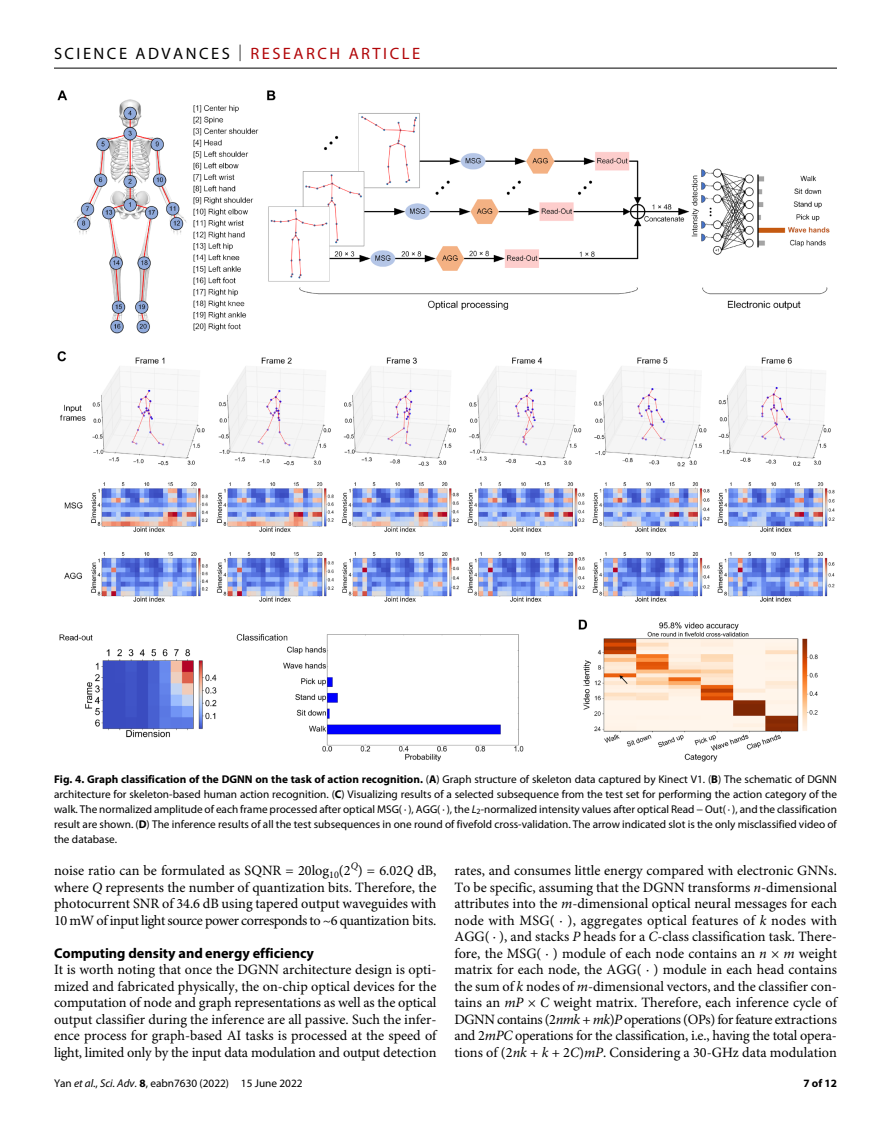
<style>
.page{position:relative;width:891px;height:1134px;background:#fff}
.page>*{position:absolute;margin:0;border:0;box-sizing:border-box;transform-origin:0 0}
.t1{font:16.5px "Myriad Pro";letter-spacing:.15em;color:#000}
.t2{font:14.25px/16.5px "Minion Pro";letter-spacing:-.02em;color:#000;text-align:justify}
.t3{font:700 14.25px "Myriad Pro";color:#000}
.t4{font:11.25px/15px "Myriad Pro";color:#000;text-align:justify}
.t5{font:700 11.25px "Myriad Pro";color:#000}
.s1{font-weight:300}
.s2{color:#b10508}
.s3{font-weight:700}
.s4{font-style:italic}
</style>
<div class="page">
<hr style="left:54px;top:68px;width:783px;height:1px;background:#000">
<img style="left:57px;top:90px;width:777px;height:671px">
<p class="t1" style="left:54px;top:40px;width:368px">SCIENCE ADVANCES <span class="s1">|</span> <span class="s2">RESEARCH ARTICLE</span></p>
<p class="t4" style="left:54px;top:772px;width:785px"><span class="s3">Fig. 4. Graph classification of the DGNN on the task of action recognition.</span> (<span class="s3">A</span>) Graph structure of skeleton data captured by Kinect V1. (<span class="s3">B</span>) The schematic of DGNN architecture for skeleton-based human action recognition. (<span class="s3">C</span>) Visualizing results of a selected subsequence from the test set for performing the action category of the walk. The normalized amplitude of each frame processed after optical MSG( · ), AGG( · ), the <span class="s4">L</span><sub>2</sub>-normalized intensity values after optical Read − Out( · ), and the classification result are shown. (<span class="s3">D</span>) The inference results of all the test subsequences in one round of fivefold cross-validation. The arrow indicated slot is the only misclassified video of the database.</p>
<p class="t2" style="left:54px;top:864px;width:384px">noise ratio can be formulated as SQNR = 20log<sub>10</sub>(2<sup>Q</sup>) = 6.02<span class="s4">Q</span> dB, where <span class="s4">Q</span> represents the number of quantization bits. Therefore, the photocurrent SNR of 34.6 dB using tapered output waveguides with 10 mW of input light source power corresponds to ~6 quantization bits.</p>
<p class="t3" style="left:54px;top:942px;width:261px">Computing density and energy efficiency</p>
<p class="t2" style="left:54px;top:963px;width:384px">It is worth noting that once the DGNN architecture design is opti&shy;mized and fabricated physically, the on-chip optical devices for the computation of node and graph representations as well as the optical output classifier during the inference are all passive. Such the infer&shy;ence process for graph-based AI tasks is processed at the speed of light, limited only by the input data modulation and output detection</p>
<p class="t4" style="left:54px;top:1076px;width:250px">Yan <span class="s4">et al</span>., <span class="s4">Sci. Adv.</span> <span class="s3">8</span>, eabn7630 (2022) 15 June 2022</p>
<p class="t2" style="left:455px;top:864px;width:384px">rates, and consumes little energy compared with electronic GNNs.<br>To be specific, assuming that the DGNN transforms <span class="s4">n</span>-dimensional attributes into the <span class="s4">m</span>-dimensional optical neural messages for each node with MSG( · ), aggregates optical features of <span class="s4">k</span> nodes with AGG( · ), and stacks <span class="s4">P</span> heads for a <span class="s4">C</span>-class classification task. There&shy;fore, the MSG( · ) module of each node contains an <span class="s4">n</span> × <span class="s4">m</span> weight matrix for each node, the AGG( · ) module in each head contains the sum of <span class="s4">k</span> nodes of <span class="s4">m</span>-dimensional vectors, and the classifier con&shy;tains an <span class="s4">mP</span> × <span class="s4">C</span> weight matrix. Therefore, each inference cycle of DGNN contains (2<span class="s4">nmk</span> + <span class="s4">mk</span>)<span class="s4">P</span> operations (OPs) for feature extractions and 2<span class="s4">mPC</span> operations for the classification, i.e., having the total opera&shy;tions of (2<span class="s4">nk</span> + <span class="s4">k</span> + 2<span class="s4">C</span>)<span class="s4">mP</span>. Considering a 30-GHz data modulation</p>
<p class="t5" style="left:803px;top:1074px;width:35px">7 of 12</p>
</div>
